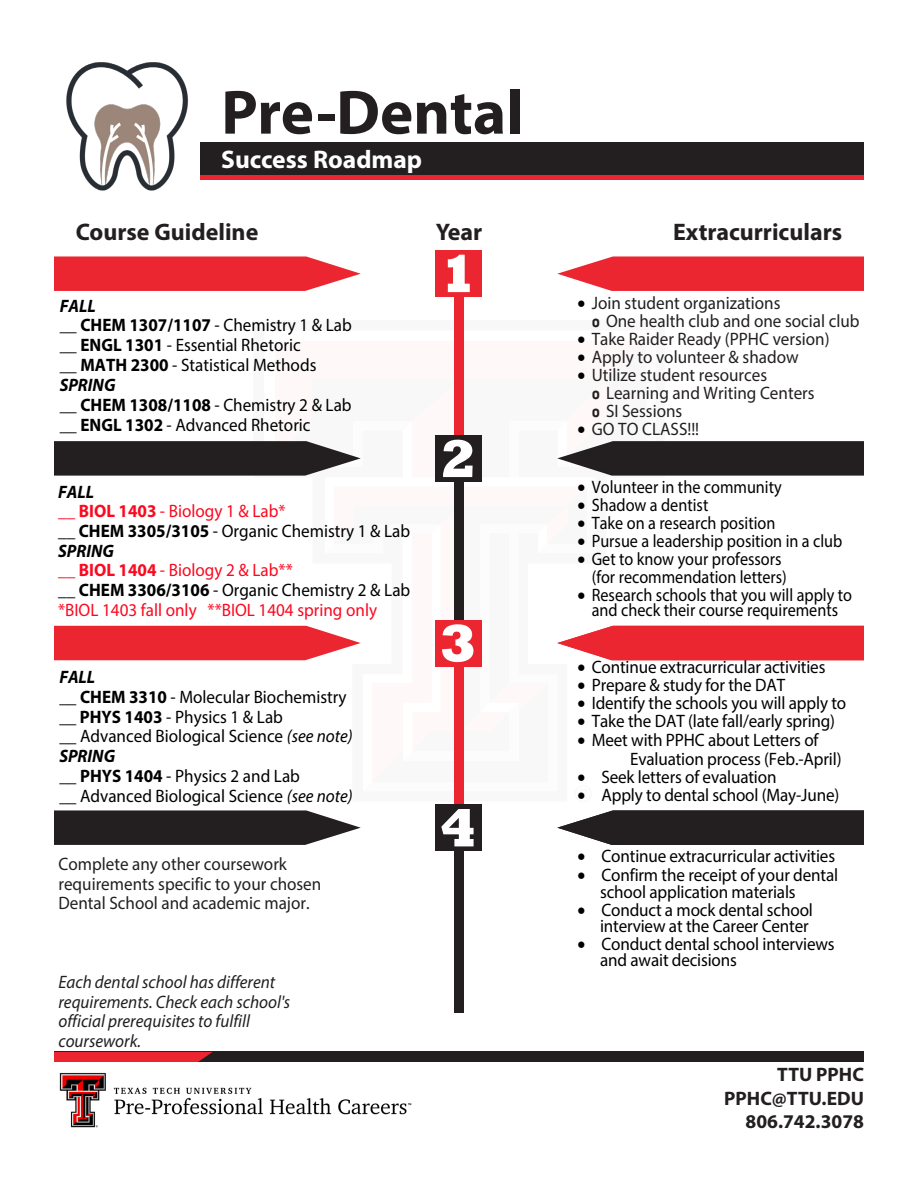
<style>
.page{position:relative;width:918px;height:1188px;background:#fff}
.page>*{position:absolute;margin:0;border:0;box-sizing:border-box;transform-origin:0 0}
.t1{font:700 63px "Myriad Pro";color:#231f20}
.t2{font:800 54px "Rockwell";color:#fff}
.t3{font:700 25.5px "Myriad Pro";color:#fff}
.t4{font:700 24px "Myriad Pro";color:#231f20}
.t5{font:700 19.5px "Myriad Pro";color:#231f20}
.t6{font:18px/19.8px "Myriad Pro";letter-spacing:-.01em;color:#000;scale:.95 1}
.t7{font:18px/18px "Myriad Pro";letter-spacing:-.01em;color:#000;text-align:right;scale:.9 1}
.t8{font:18px/18px "Myriad Pro";color:#231f20;scale:.95 1}
.t9{font:18px/19.6px "Myriad Pro";color:#fc081f;scale:.95 1}
.t10{font:italic 18px/19.8px "Myriad Pro";color:#221f20;scale:.95 1}
.t11{font:18px/19.8px "Myriad Pro";color:#221f20;scale:.95 1}
.s1{font-weight:700;font-style:italic}
.s2{font-weight:700}
.s3{font-weight:700;font-style:italic;color:#000}
.s4{color:#000}
.s5{font-weight:700;color:#000}
.s6{font-style:italic}
.s7{font-family:"Conduit ITC";font-weight:700}
</style>
<div class="page">
<div style="left:201px;top:143px;width:663px;height:37px;background:#231f20"></div>
<div style="left:201px;top:175px;width:663px;height:5px;background:#ec2631"></div>
<div style="left:454px;top:274px;width:10px;height:184px;background:#ec2631"></div>
<div style="left:454px;top:458px;width:10px;height:185px;background:#231f20"></div>
<div style="left:454px;top:643px;width:10px;height:185px;background:#ec2631"></div>
<div style="left:454px;top:828px;width:10px;height:184px;background:#231f20"></div>
<div style="left:436px;top:251px;width:46px;height:46px;background:#ec2631"></div>
<div style="left:436px;top:435px;width:46px;height:46px;background:#231f20"></div>
<div style="left:436px;top:620px;width:46px;height:46px;background:#ec2631"></div>
<div style="left:436px;top:805px;width:46px;height:46px;background:#231f20"></div>
<div style="left:54px;top:1052px;width:810px;height:10px;background:#231f20"></div>
<div style="left:54px;top:1052px;width:159px;height:10px;background:#ec2631"></div>
<svg style="left:54px;top:256px;width:307px;height:35px;background:#ed3c46"></svg>
<svg style="left:54px;top:441px;width:307px;height:35px;background:#393536"></svg>
<svg style="left:54px;top:626px;width:307px;height:34px;background:#ed3943"></svg>
<svg style="left:54px;top:810px;width:307px;height:35px;background:#393637"></svg>
<svg style="left:557px;top:256px;width:307px;height:35px;background:#ed3c46"></svg>
<svg style="left:557px;top:441px;width:307px;height:35px;background:#393536"></svg>
<img style="left:59px;top:1072px;width:353px;height:56px">
<img style="left:66px;top:62px;width:135px;height:129px">
<svg style="left:557px;top:626px;width:307px;height:34px;background:#ed3843"></svg>
<svg style="left:557px;top:810px;width:307px;height:35px;background:#373435"></svg>
<p class="t1" style="left:221px;top:71px;width:304px">Pre-Dental</p>
<p class="t3" style="left:221px;top:143px;width:202px">Success Roadmap</p>
<p class="t4" style="left:76px;top:217px;width:184px">Course Guideline</p>
<p class="t4" style="left:436px;top:217px;width:48px">Year</p>
<p class="t4" style="left:673px;top:217px;width:171px">Extracurriculars</p>
<p class="t6" style="left:60px;top:295px;width:309px"><span class="s1">FALL<br></span>__ <span class="s2">CHEM 1307/1107</span> - Chemistry 1 &amp; Lab __ <span class="s2">ENGL 1301</span> - Essential Rhetoric<br>__ <span class="s2">MATH 2300</span> - Statistical Methods<br><span class="s1">SPRING<br></span>__ <span class="s2">CHEM 1308/1108</span> - Chemistry 2 &amp; Lab __ <span class="s2">ENGL 1302</span> - Advanced Rhetoric</p>
<p class="t9" style="left:58px;top:482px;width:372px"><span class="s3">FALL<br></span>__ <span class="s2">BIOL 1403</span> - Biology 1 &amp; Lab*<br><span class="s4">__</span> <span class="s5">CHEM 3305/3105</span> <span class="s4">- Organic Chemistry 1 &amp; Lab<br></span><span class="s3">SPRING<br></span>__ <span class="s2">BIOL 1404</span> - Biology 2 &amp; Lab**<br><span class="s4">__</span> <span class="s5">CHEM 3306/3106</span> <span class="s4">- Organic Chemistry 2 &amp; Lab </span>*BIOL 1403 fall only **BIOL 1404 spring only</p>
<p class="t6" style="left:59px;top:667px;width:310px"><span class="s1">FALL<br></span>__ <span class="s2">CHEM 3310</span> - Molecular Biochemistry __ <span class="s2">PHYS 1403</span> - Physics 1 &amp; Lab<br>__ Advanced Biological Science <span class="s6">(see note)<br></span><span class="s1">SPRING<br></span>__ <span class="s2">PHYS 1404</span> - Physics 2 and Lab<br>__ Advanced Biological Science <span class="s6">(see note)</span></p>
<p class="t11" style="left:58px;top:854px;width:278px">Complete any other coursework requirements specific to your chosen<br>Dental School and academic major.</p>
<p class="t10" style="left:58px;top:972px;width:245px">Each dental school has different requirements. Check each school's official prerequisites to fulfill coursework.</p>
<p class="t2" style="left:440px;top:243px;width:39px">1</p>
<p class="t2" style="left:440px;top:428px;width:39px">2</p>
<p class="t2" style="left:440px;top:612px;width:39px">3</p>
<p class="t2" style="left:440px;top:797px;width:39px">4</p>
<p class="t8" style="left:592px;top:294px;width:283px;text-indent:-14px"><span class="s4">•</span> Join student organizations<br><span class="s7">o</span> One health club and one social club</p>
<p class="t8" style="left:578px;top:330px;width:267px"><span class="s4">•</span> Take Raider Ready (PPHC version)</p>
<p class="t8" style="left:578px;top:348px;width:234px"><span class="s4">•</span> Apply to volunteer &amp; shadow</p>
<p class="t8" style="left:592px;top:366px;width:236px;text-indent:-14px"><span class="s4">•</span> Utilize student resources<br><span class="s7">o</span> Learning and Writing Centers <span class="s7">o</span> SI Sessions</p>
<p class="t8" style="left:578px;top:420px;width:130px"><span class="s4">•</span> GO TO CLASS!!!</p>
<p class="t7" style="left:578px;top:477px;width:228px">• Volunteer in the community</p>
<p class="t7" style="left:578px;top:495px;width:147px">• Shadow a dentist</p>
<p class="t7" style="left:578px;top:513px;width:221px">• Take on a research position</p>
<p class="t7" style="left:578px;top:531px;width:296px">• Pursue a leadership position in a club</p>
<p class="t7" style="left:578px;top:549px;width:234px">• Get to know your professors (for recommendation letters)</p>
<p class="t7" style="left:578px;top:586px;width:306px;line-height:15.8px;text-align:center">• Research schools that you will apply to and check their course requirements</p>
<p class="t6" style="left:578px;top:657px;width:262px">• Continue extracurricular activities</p>
<p class="t6" style="left:578px;top:675px;width:220px">• Prepare &amp; study for the DAT</p>
<p class="t6" style="left:578px;top:693px;width:284px">• Identify the schools you will apply to</p>
<p class="t6" style="left:578px;top:711px;width:273px">• Take the DAT (late fall/early spring)</p>
<p class="t6" style="left:630px;top:729px;width:224px;text-indent:-52px">• Meet with PPHC about Letters of<br>Evaluation process (Feb.-April)</p>
<p class="t6" style="left:577px;top:767px;width:211px">• Seek letters of evaluation</p>
<p class="t6" style="left:577px;top:785px;width:277px">• Apply to dental school (May-June)</p>
<p class="t6" style="left:577px;top:845px;width:273px">• Continue extracurricular activities</p>
<p class="t6" style="left:600px;top:866px;width:252px;line-height:16.5px;text-indent:-23px">• Confirm the receipt of your dental school application materials</p>
<p class="t6" style="left:577px;top:901px;width:249px;line-height:16.5px;text-align:right">• Conduct a mock dental school interview at the Career Center</p>
<p class="t6" style="left:600px;top:935px;width:248px;line-height:16.5px;text-indent:-23px">• Conduct dental school interviews and await decisions</p>
<p class="t5" style="left:777px;top:1062px;width:88px">TTU PPHC</p>
<p class="t5" style="left:724px;top:1085px;width:141px">PPHC@TTU.EDU</p>
<p class="t5" style="left:746px;top:1109px;width:120px">806.742.3078</p>
</div>
